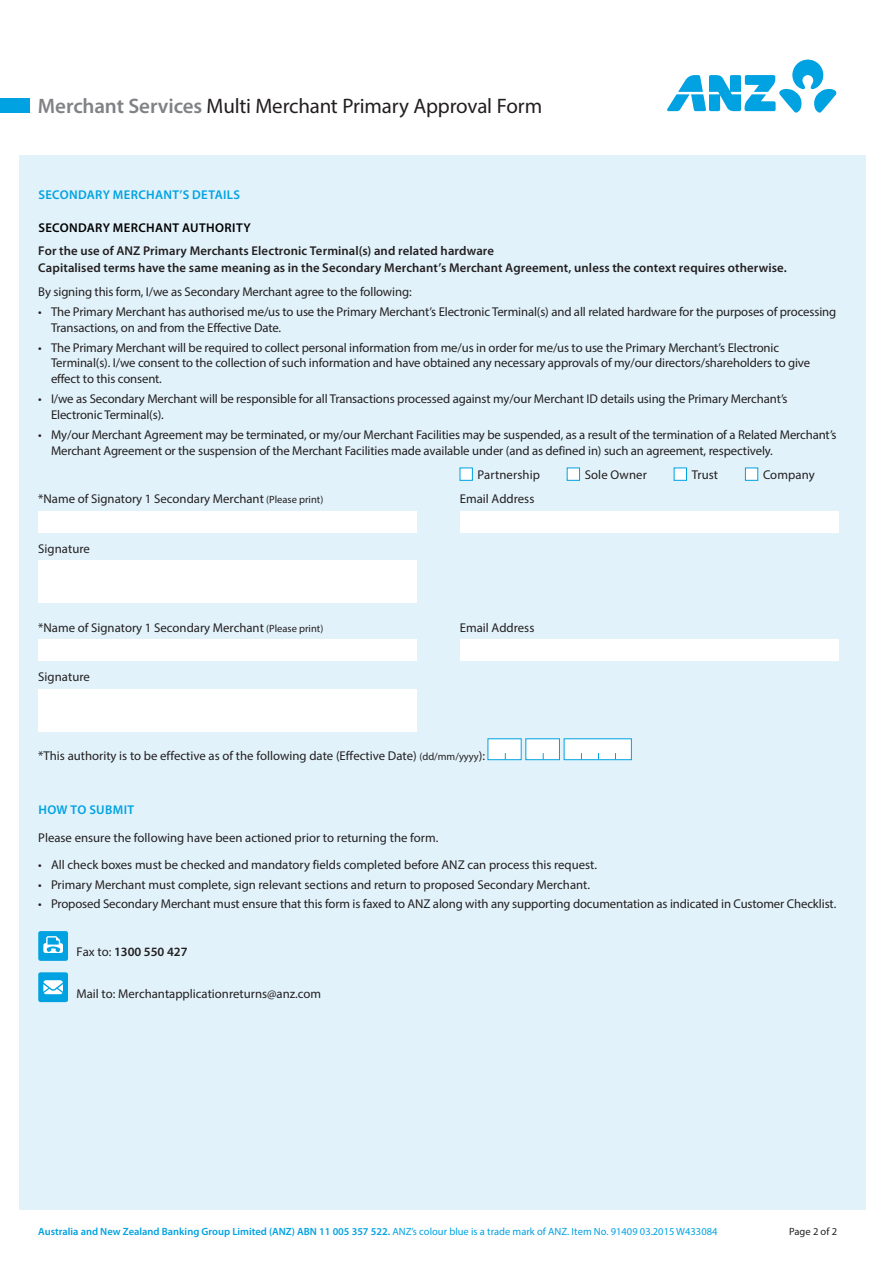
<style>
.page{position:relative;width:893px;height:1263px;background:#fff}
.page>*{position:absolute;margin:0;border:0;box-sizing:border-box;transform-origin:0 0}
.t1{font:21px "Myriad Pro";letter-spacing:-.01em;color:#231f20}
.t2{font:12.75px/15.8px "Myriad Pro";letter-spacing:-.01em;color:#231f20}
.t3{font:600 12.75px/16.2px "Myriad Pro";letter-spacing:.005em;color:#231f20}
.t4{font:600 12.75px "Myriad Pro";letter-spacing:.025em;color:#00a2e1}
.t5{font:600 12.75px "Myriad Pro";letter-spacing:.03em;color:#000}
.t6{font:12.75px "Myriad Pro";letter-spacing:.01em;color:#231f20}
.t7{font:600 10.5px "Myriad Pro";color:#00a2e1}
.t8{font:10.5px "Myriad Pro";color:#231f20}
.s1{font-weight:600;color:#808285}
.s2{font-size:10.5px}
.s3{font-weight:400}
</style>
<div class="page">
<div style="left:19px;top:155px;width:847px;height:1055px;background:#e1f2fa"></div>
<svg style="left:667px;top:59px;width:170px;height:54px"></svg>
<div style="left:0;top:99px;width:29px;height:14px;background:#00a2e1"></div>
<div style="left:460px;top:468px;width:13px;height:12px;background:#fff;border:1px solid #00a2e1"></div>
<div style="left:567px;top:468px;width:13px;height:12px;background:#fff;border:1px solid #00a2e1"></div>
<div style="left:674px;top:468px;width:13px;height:12px;background:#fff;border:1px solid #00a2e1"></div>
<div style="left:745px;top:468px;width:13px;height:12px;background:#fff;border:1px solid #00a2e1"></div>
<div style="left:38px;top:511px;width:379px;height:21px;background:#fff"></div>
<div style="left:460px;top:511px;width:378px;height:21px;background:#fff"></div>
<div style="left:38px;top:560px;width:379px;height:43px;background:#fff"></div>
<div style="left:38px;top:639px;width:379px;height:22px;background:#fff"></div>
<div style="left:460px;top:639px;width:378px;height:22px;background:#fff"></div>
<div style="left:38px;top:689px;width:379px;height:42px;background:#fff"></div>
<div style="left:488px;top:739px;width:33px;height:21px;background:#fff"></div>
<div style="left:488px;top:739px;width:33px;height:21px;border:1px solid #00a2e1"></div>
<div style="left:526px;top:739px;width:33px;height:21px;background:#fff"></div>
<div style="left:526px;top:739px;width:34px;height:21px;border:1px solid #00a2e1"></div>
<div style="left:564px;top:739px;width:67px;height:21px;background:#fff"></div>
<div style="left:564px;top:739px;width:68px;height:21px;border:1px solid #00a2e1"></div>
<div style="left:38px;top:931px;width:30px;height:30px;background:#00a2e1;border-radius:2px"></div>
<svg style="left:43px;top:936px;width:20px;height:17px"></svg>
<div style="left:38px;top:972px;width:30px;height:30px;background:#00a2e1;border-radius:2px"></div>
<svg style="left:43px;top:980px;width:20px;height:14px"></svg>
<h1 class="t1" style="left:38px;top:93px;width:506px"><span class="s1">Merchant Services</span> Multi Merchant Primary Approval Form</h1>
<p class="t4" style="left:38px;top:186px;width:203px">SECONDARY MERCHANT’S DETAILS</p>
<p class="t5" style="left:38px;top:219px;width:214px">SECONDARY MERCHANT AUTHORITY</p>
<p class="t3" style="left:38px;top:243px;width:750px">For the use of ANZ Primary Merchants Electronic Terminal(s) and related hardware<br>Capitalised terms have the same meaning as in the Secondary Merchant’s Merchant Agreement, unless the context requires otherwise.</p>
<p class="t2" style="left:38px;top:284px;width:375px">By signing this form, I/we as Secondary Merchant agree to the following:</p>
<p class="t2" style="left:51px;top:304px;width:787px;text-indent:-13px">• The Primary Merchant has authorised me/us to use the Primary Merchant’s Electronic Terminal(s) and all related hardware for the purposes of processing<br>Transactions, on and from the Effective Date.</p>
<p class="t2" style="left:51px;top:339px;width:761px;text-indent:-13px">• The Primary Merchant will be required to collect personal information from me/us in order for me/us to use the Primary Merchant’s Electronic<br>Terminal(s). I/we consent to the collection of such information and have obtained any necessary approvals of my/our directors/shareholders to give effect to this consent.</p>
<p class="t2" style="left:51px;top:391px;width:738px;text-indent:-13px">• I/we as Secondary Merchant will be responsible for all Transactions processed against my/our Merchant ID details using the Primary Merchant’s<br>Electronic Terminal(s).</p>
<p class="t2" style="left:51px;top:427px;width:787px;text-indent:-13px">• My/our Merchant Agreement may be terminated, or my/our Merchant Facilities may be suspended, as a result of the termination of a Related Merchant’s<br>Merchant Agreement or the suspension of the Merchant Facilities made available under (and as defined in) such an agreement, respectively.</p>
<p class="t2" style="left:478px;top:467px;width:64px">Partnership</p>
<p class="t6" style="left:585px;top:467px;width:64px">Sole Owner</p>
<p class="t2" style="left:692px;top:467px;width:28px">Trust</p>
<p class="t2" style="left:763px;top:467px;width:53px">Company</p>
<p class="t2" style="left:38px;top:491px;width:287px">*Name of Signatory 1 Secondary Merchant <span class="s2">(Please print)</span></p>
<p class="t2" style="left:460px;top:491px;width:76px">Email Address</p>
<p class="t2" style="left:38px;top:540px;width:53px">Signature</p>
<p class="t2" style="left:38px;top:619px;width:287px">*Name of Signatory 1 Secondary Merchant <span class="s2">(Please print)</span></p>
<p class="t2" style="left:460px;top:619px;width:76px">Email Address</p>
<p class="t2" style="left:38px;top:669px;width:53px">Signature</p>
<p class="t2" style="left:38px;top:747px;width:448px">*This authority is to be effective as of the following date (Effective Date) <span class="s2">(dd/mm/yyyy</span>):</p>
<p class="t4" style="left:38px;top:801px;width:97px">HOW TO SUBMIT</p>
<p class="t2" style="left:38px;top:829px;width:402px">Please ensure the following have been actioned prior to returning the form.</p>
<p class="t2" style="left:38px;top:857px;width:560px">• All check boxes must be checked and mandatory fields completed before ANZ can process this request.</p>
<p class="t2" style="left:38px;top:876px;width:553px">• Primary Merchant must complete, sign relevant sections and return to proposed Secondary Merchant.</p>
<p class="t2" style="left:38px;top:895px;width:799px">• Proposed Secondary Merchant must ensure that this form is faxed to ANZ along with any supporting documentation as indicated in Customer Checklist.</p>
<p class="t3" style="left:77px;top:944px;width:113px"><span class="s3">Fax to:</span> 1300 550 427</p>
<p class="t2" style="left:77px;top:985px;width:246px">Mail to: Merchantapplicationreturns@anz.com</p>
<p class="t7" style="left:38px;top:1225px;width:681px">Australia and New Zealand Banking Group Limited (ANZ) ABN 11 005 357 522. <span class="s3">ANZ’s colour blue is a trade mark of ANZ. Item No. 91409 03.2015 W433084</span></p>
<p class="t8" style="left:789px;top:1225px;width:50px">Page 2 of 2</p>
</div>
